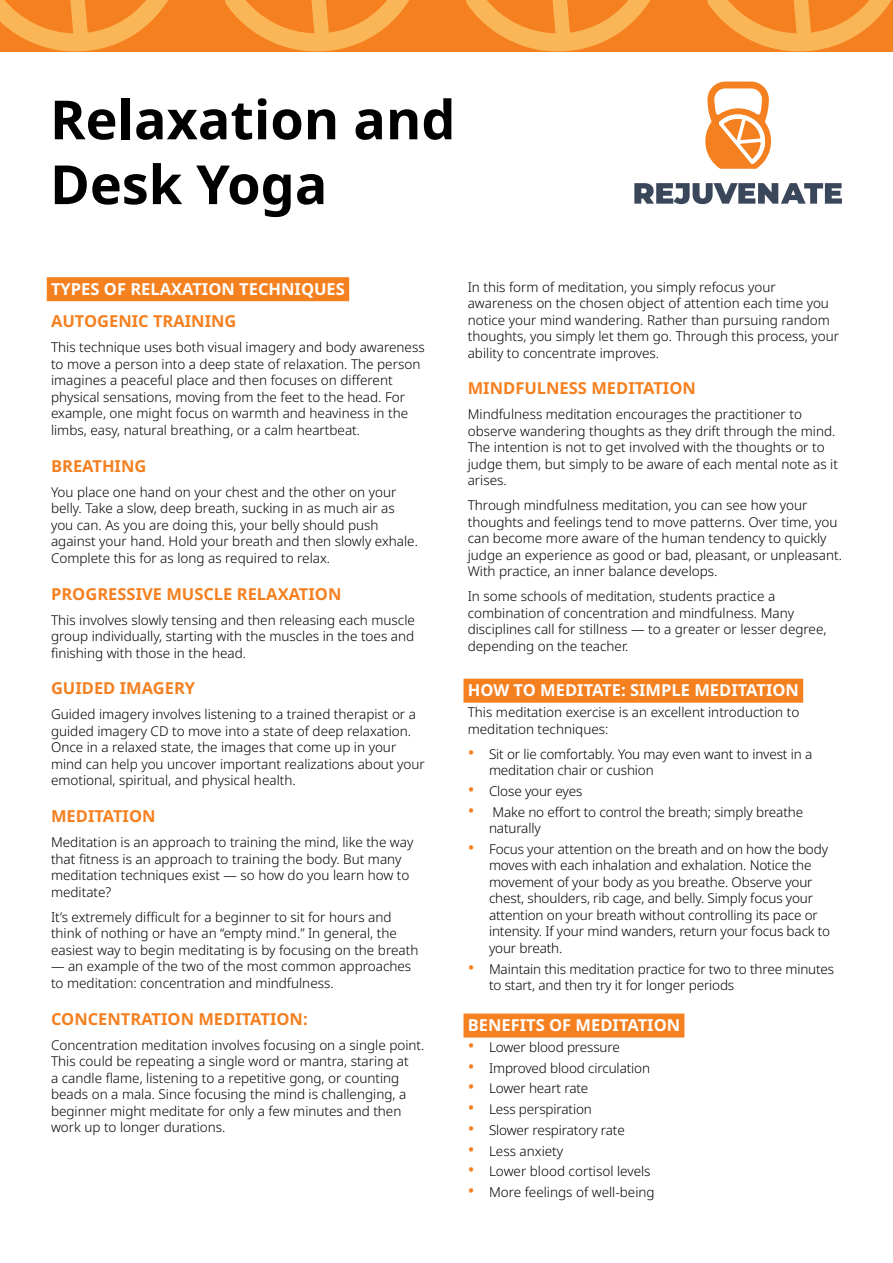
<style>
.page{position:relative;width:893px;height:1263px;background:#fff}
.page>*{position:absolute;margin:0;border:0;box-sizing:border-box;transform-origin:0 0}
.t1{font:700 54px/64.8px "Noto Sans";color:#000}
.t2{font:700 16.5px "Noto Sans";color:#f58020}
.t3{font:700 16.5px "Noto Sans";color:#fff}
.t4{font:300 13.5px/16.5px "Noto Sans";color:#000}
.s1{font-weight:400;font-size:18px;color:#f58020}
</style>
<div class="page">
<div style="left:47px;top:277px;width:302px;height:24px;background:#f58020"></div>
<div style="left:463px;top:679px;width:340px;height:24px;background:#f58020"></div>
<div style="left:463px;top:1013px;width:221px;height:24px;background:#f58020"></div>
<svg style="left:634px;top:183px;width:208px;height:21px"></svg>
<svg style="left:705px;top:82px;width:67px;height:87px"></svg>
<svg style="left:0;top:0;width:893px;height:51px;background:#f69232"></svg>
<h1 class="t1" style="left:50px;top:88px;width:407px">Relaxation and<br>Desk Yoga</h1>
<p class="t3" style="left:51px;top:279px;width:295px">TYPES OF RELAXATION TECHNIQUES</p>
<p class="t2" style="left:51px;top:312px;width:187px">AUTOGENIC TRAINING</p>
<p class="t4" style="left:51px;top:339px;width:375px">This technique uses both visual imagery and body awareness to move a person into a deep state of relaxation. The person imagines a peaceful place and then focuses on different physical sensations, moving from the feet to the head. For example, one might focus on warmth and heaviness in the limbs, easy, natural breathing, or a calm heartbeat.</p>
<p class="t2" style="left:51px;top:456px;width:97px">BREATHING</p>
<p class="t4" style="left:51px;top:484px;width:368px">You place one hand on your chest and the other on your belly. Take a slow, deep breath, sucking in as much air as you can. As you are doing this, your belly should push against your hand. Hold your breath and then slowly exhale.<br>Complete this for as long as required to relax.</p>
<p class="t2" style="left:51px;top:584px;width:292px">PROGRESSIVE MUSCLE RELAXATION</p>
<p class="t4" style="left:51px;top:612px;width:365px;text-align:justify">This involves slowly tensing and then releasing each muscle group individually, starting with the muscles in the toes and finishing with those in the head.</p>
<p class="t2" style="left:51px;top:679px;width:146px">GUIDED IMAGERY</p>
<p class="t4" style="left:51px;top:706px;width:375px">Guided imagery involves listening to a trained therapist or a guided imagery CD to move into a state of deep relaxation.<br>Once in a relaxed state, the images that come up in your mind can help you uncover important realizations about your emotional, spiritual, and physical health.</p>
<p class="t2" style="left:51px;top:807px;width:106px">MEDITATION</p>
<p class="t4" style="left:51px;top:834px;width:364px">Meditation is an approach to training the mind, like the way that fitness is an approach to training the body. But many meditation techniques exist — so how do you learn how to meditate?</p>
<p class="t4" style="left:51px;top:909px;width:369px">It’s extremely difficult for a beginner to sit for hours and think of nothing or have an “empty mind.” In general, the easiest way to begin meditating is by focusing on the breath</p>
<p class="t4" style="left:51px;top:958px;width:362px">— an example of the two of the most common approaches to meditation: concentration and mindfulness.</p>
<p class="t2" style="left:51px;top:1009px;width:258px">CONCENTRATION MEDITATION:</p>
<p class="t4" style="left:51px;top:1037px;width:375px">Concentration meditation involves focusing on a single point.<br>This could be repeating a single word or mantra, staring at<br>a candle flame, listening to a repetitive gong, or counting beads on a mala. Since focusing the mind is challenging, a beginner might meditate for only a few minutes and then work up to longer durations.</p>
<p class="t4" style="left:468px;top:279px;width:373px">In this form of meditation, you simply refocus your awareness on the chosen object of attention each time you notice your mind wandering. Rather than pursuing random thoughts, you simply let them go. Through this process, your ability to concentrate improves.</p>
<p class="t2" style="left:468px;top:379px;width:230px">MINDFULNESS MEDITATION</p>
<p class="t4" style="left:468px;top:406px;width:372px">Mindfulness meditation encourages the practitioner to observe wandering thoughts as they drift through the mind.<br>The intention is not to get involved with the thoughts or to judge them, but simply to be aware of each mental note as it arises.</p>
<p class="t4" style="left:468px;top:497px;width:376px">Through mindfulness meditation, you can see how your thoughts and feelings tend to move patterns. Over time, you can become more aware of the human tendency to quickly judge an experience as good or bad, pleasant, or unpleasant.<br>With practice, an inner balance develops.</p>
<p class="t4" style="left:468px;top:588px;width:360px">In some schools of meditation, students practice a combination of concentration and mindfulness. Many disciplines call for stillness — to a greater or lesser degree, depending on the teacher.</p>
<p class="t3" style="left:468px;top:681px;width:333px">HOW TO MEDITATE: SIMPLE MEDITATION</p>
<p class="t4" style="left:468px;top:704px;width:333px">This meditation exercise is an excellent introduction to meditation techniques:</p>
<p class="t4" style="left:489px;top:746px;width:325px;text-indent:-21px"><span class="s1">•</span> Sit or lie comfortably. You may even want to invest in a meditation chair or cushion</p>
<p class="t4" style="left:468px;top:783px;width:116px"><span class="s1">•</span> Close your eyes</p>
<p class="t4" style="left:489px;top:804px;width:316px;text-indent:-21px"><span class="s1">•</span> Make no effort to control the breath; simply breathe naturally</p>
<p class="t4" style="left:489px;top:841px;width:343px;text-indent:-21px"><span class="s1">•</span> Focus your attention on the breath and on how the body moves with each inhalation and exhalation. Notice the movement of your body as you breathe. Observe your chest, shoulders, rib cage, and belly. Simply focus your attention on your breath without controlling its pace or intensity. If your mind wanders, return your focus back to your breath.</p>
<p class="t4" style="left:489px;top:961px;width:347px;text-indent:-21px"><span class="s1">•</span> Maintain this meditation practice for two to three minutes to start, and then try it for longer periods</p>
<p class="t3" style="left:468px;top:1016px;width:214px">BENEFITS OF MEDITATION</p>
<p class="t4" style="left:468px;top:1039px;width:154px"><span class="s1">•</span> Lower blood pressure</p>
<p class="t4" style="left:468px;top:1060px;width:184px"><span class="s1">•</span> Improved blood circulation</p>
<p class="t4" style="left:468px;top:1080px;width:122px"><span class="s1">•</span> Lower heart rate</p>
<p class="t4" style="left:468px;top:1101px;width:126px"><span class="s1">•</span> Less perspiration</p>
<p class="t4" style="left:468px;top:1122px;width:159px"><span class="s1">•</span> Slower respiratory rate</p>
<p class="t4" style="left:468px;top:1143px;width:97px"><span class="s1">•</span> Less anxiety</p>
<p class="t4" style="left:468px;top:1163px;width:184px"><span class="s1">•</span> Lower blood cortisol levels</p>
<p class="t4" style="left:468px;top:1184px;width:188px"><span class="s1">•</span> More feelings of well-being</p>
</div>
